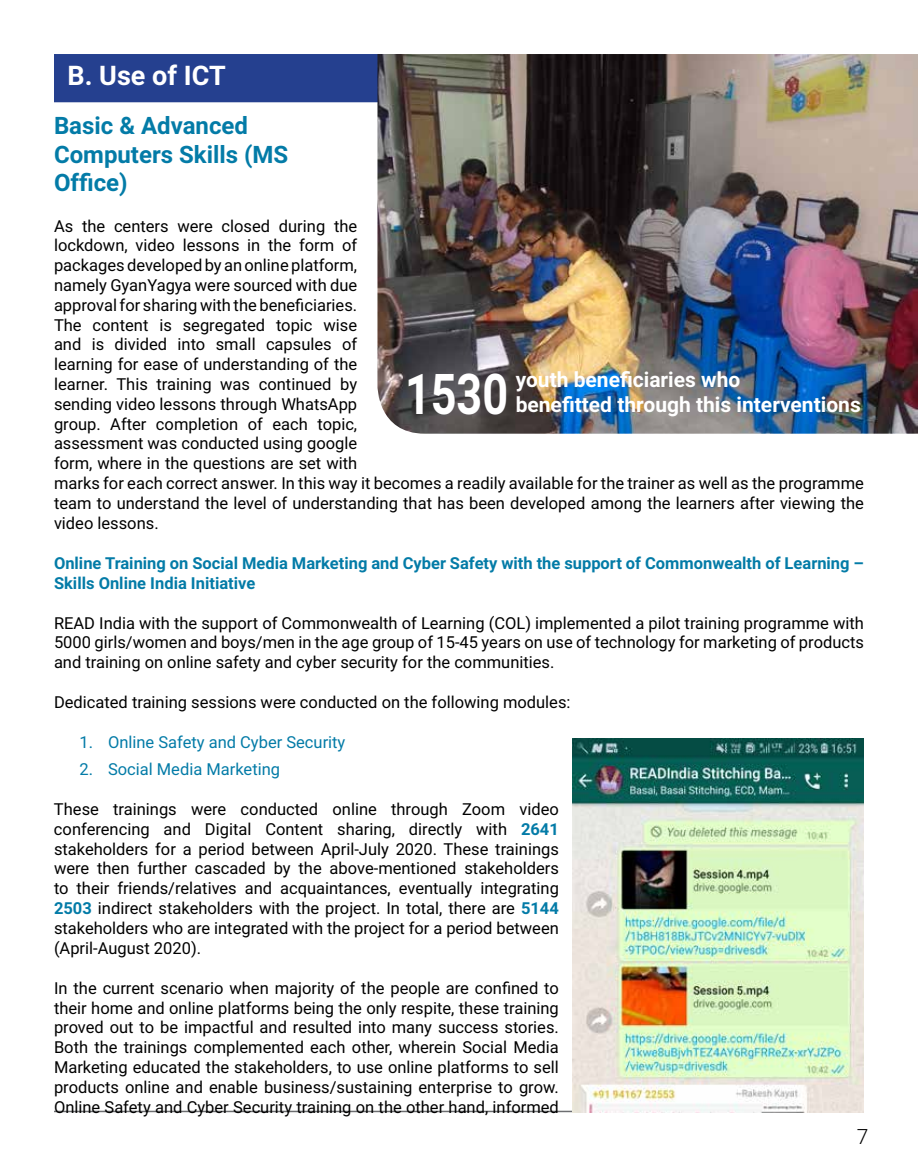
<style>
.page{position:relative;width:918px;height:1167px;background:#fff}
.page>*{position:absolute;margin:0;border:0;box-sizing:border-box;transform-origin:0 0}
.t1{font:700 56.25px "Roboto";color:#fff;scale:.8 1}
.t2{font:700 27px "Roboto";color:#fff}
.t3{font:700 24px/28.8px "Roboto";color:#037ba7}
.t4{font:700 21px/25.2px "Roboto";color:#fff}
.t5{font:300 21px "Roboto";color:#000}
.t6{font:16.5px/19.8px "Roboto";color:#000;text-align:justify}
.t7{font:700 16.5px/19.8px "Roboto";color:#037ba7}
.t8{font:16.5px "Roboto";color:#037ba7}
.s1{font-weight:700;color:#037ba7}
</style>
<div class="page">
<hr style="left:54px;top:1110px;width:810px;height:2px;background:#6d6e71">
<div style="left:54px;top:54px;width:348px;height:48px;background:#25408f"></div>
<img style="left:572px;top:738px;width:292px;height:374px">
<img style="left:377px;top:54px;width:541px;height:379px">
<h2 class="t2" style="left:67px;top:56px;width:159px">B. Use of ICT</h2>
<h3 class="t3" style="left:54px;top:110px;width:236px">Basic &amp; Advanced<br>Computers Skills (MS<br>Office)</h3>
<p class="t6" style="left:54px;top:215px;width:812px;text-align:left">As the centers were closed during the<br>lockdown, video lessons in the form of<br>packages developed by an online platform,<br>namely GyanYagya were sourced with due<br>approval for sharing with the beneficiaries.<br>The content is segregated topic wise<br>and is divided into small capsules of<br>learning for ease of understanding of the<br>learner. This training was continued by<br>sending video lessons through WhatsApp<br>group. After completion of each topic,<br>assessment was conducted using google<br>form, where in the questions are set with<br>marks for each correct answer. In this way it becomes a readily available for the trainer as well as the programme team to understand the level of understanding that has been developed among the learners after viewing the video lessons.</p>
<p class="t7" style="left:54px;top:552px;width:812px">Online Training on Social Media Marketing and Cyber Safety with the support of Commonwealth of Learning –<br>Skills Online India Initiative</p>
<p class="t6" style="left:54px;top:612px;width:812px">READ India with the support of Commonwealth of Learning (COL) implemented a pilot training programme with 5000 girls/women and boys/men in the age group of 15-45 years on use of technology for marketing of products and training on online safety and cyber security for the communities.</p>
<p class="t6" style="left:54px;top:692px;width:518px">Dedicated training sessions were conducted on the following modules:</p>
<p class="t8" style="left:80px;top:731px;width:267px">1. Online Safety and Cyber Security</p>
<p class="t8" style="left:80px;top:757px;width:202px">2. Social Media Marketing</p>
<p class="t6" style="left:54px;top:798px;width:506px">These trainings were conducted online through Zoom video conferencing and Digital Content sharing, directly with <span class="s1">2641 </span>stakeholders for a period between April-July 2020. These trainings were then further cascaded by the above-mentioned stakeholders to their friends/relatives and acquaintances, eventually integrating <span class="s1">2503</span> indirect stakeholders with the project. In total, there are <span class="s1">5144 </span>stakeholders who are integrated with the project for a period between (April-August 2020).</p>
<p class="t6" style="left:54px;top:977px;width:506px">In the current scenario when majority of the people are confined to their home and online platforms being the only respite, these training proved out to be impactful and resulted into many success stories.<br>Both the trainings complemented each other, wherein Social Media Marketing educated the stakeholders, to use online platforms to sell products online and enable business/sustaining enterprise to grow.<br>Online Safety and Cyber Security training on the other hand, informed</p>
<h1 class="t1" style="left:405px;top:354px;width:131px">1530</h1>
<p class="t4" style="left:516px;top:366px;width:347px">youth beneficiaries who<br>benefitted through this interventions</p>
<p class="t5" style="left:857px;top:1121px;width:13px">7</p>
</div>
